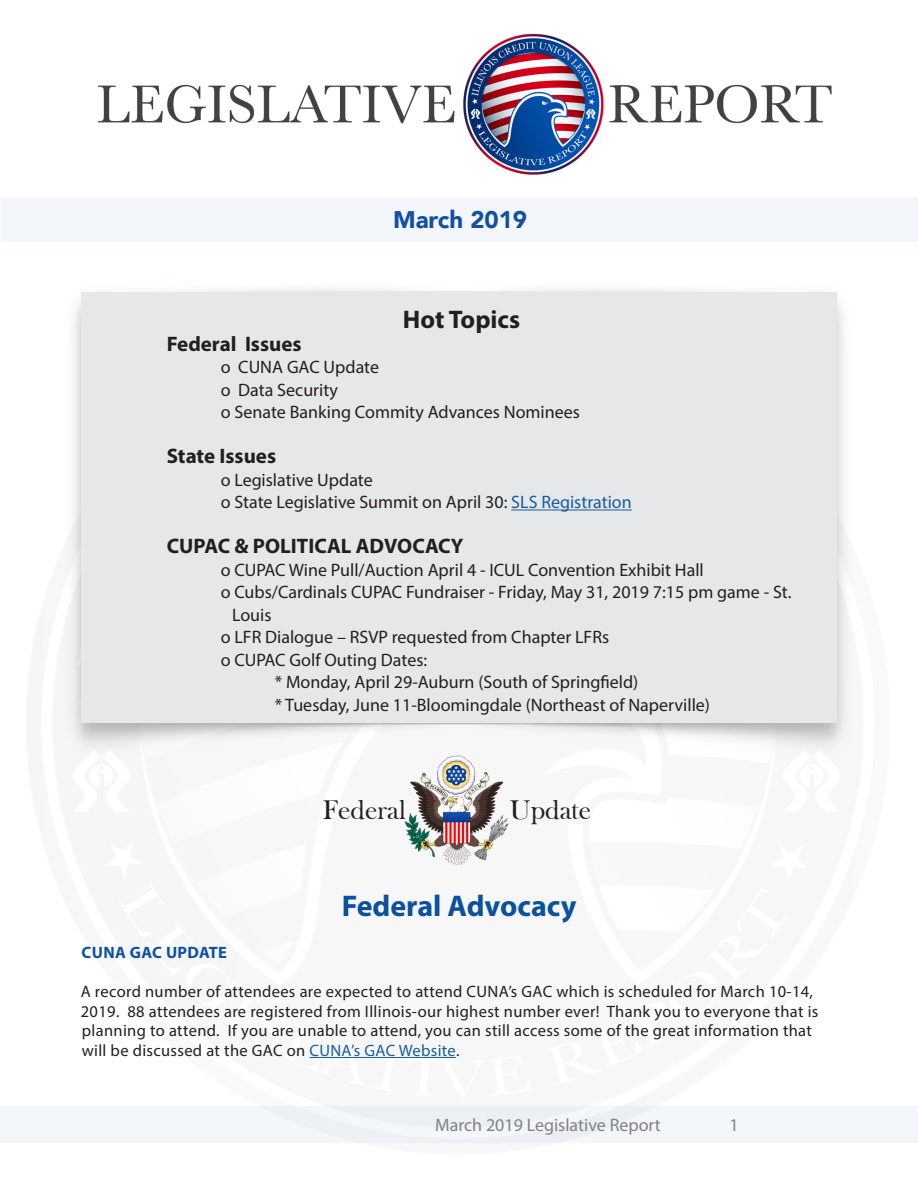
<style>
.page{position:relative;width:918px;height:1188px;background:#fff}
.page>*{position:absolute;margin:0;border:0;box-sizing:border-box;transform-origin:0 0}
.t1{font:700 30px "Myriad Pro";color:#0a51a0}
.t2{font:27.75px "Bask Old Face";color:#231f20}
.t3{font:700 25.5px "Myriad Pro";color:#231f20}
.t4{font:900 24px "Avenir";color:#1150a3}
.t5{font:700 21px "Myriad Pro";color:#231f20}
.t6{font:18px/22.5px "Myriad Pro";color:#231f20}
.t7{font:18px "Myriad Pro";color:#808285}
.t8{font:16.5px/19.5px "Myriad Pro";letter-spacing:.02em;color:#231f20}
.t9{font:700 16.5px "Myriad Pro";letter-spacing:.02em;color:#0e52a2}
.s1{color:#175d9e}
</style>
<div class="page">
<div style="left:0;top:1106px;width:918px;height:37px;background:#f3f6fa"></div>
<img style="left:98px;top:33px;width:734px;height:142px">
<div style="left:1px;top:197px;width:917px;height:45px;background:#f3f6fa"></div>
<div style="left:81px;top:292px;width:756px;height:431px;background:#e6e7e9"></div>
<hr style="left:511px;top:510px;width:121px;height:1px;background:#175d9e">
<hr style="left:310px;top:1057px;width:146px;height:1px;background:#175d9e">
<img style="left:400px;top:754px;width:114px;height:112px">
<p class="t4" style="left:393px;top:199px;width:136px">March 2019</p>
<p class="t3" style="left:403px;top:303px;width:119px">Hot Topics</p>
<p class="t5" style="left:167px;top:330px;width:136px">Federal Issues</p>
<p class="t6" style="left:221px;top:356px;width:160px">o CUNA GAC Update</p>
<p class="t6" style="left:221px;top:378px;width:119px">o Data Security</p>
<p class="t6" style="left:221px;top:401px;width:361px">o Senate Banking Commity Advances Nominees</p>
<p class="t5" style="left:167px;top:442px;width:111px">State Issues</p>
<p class="t6" style="left:221px;top:468px;width:154px">o Legislative Update</p>
<p class="t6" style="left:221px;top:491px;width:413px">o State Legislative Summit on April 30: <span class="s1">SLS Registration</span></p>
<p class="t5" style="left:167px;top:532px;width:298px">CUPAC &amp; POLITICAL ADVOCACY</p>
<p class="t6" style="left:221px;top:558px;width:485px">o CUPAC Wine Pull/Auction April 4 - ICUL Convention Exhibit Hall</p>
<p class="t6" style="left:232px;top:581px;width:561px;text-indent:-11px">o Cubs/Cardinals CUPAC Fundraiser - Friday, May 31, 2019 7:15 pm game - St.<br>Louis</p>
<p class="t6" style="left:221px;top:626px;width:390px">o LFR Dialogue – RSVP requested from Chapter LFRs</p>
<p class="t6" style="left:221px;top:648px;width:208px">o CUPAC Golf Outing Dates:</p>
<p class="t6" style="left:275px;top:671px;width:365px">* Monday, April 29-Auburn (South of Springfield)</p>
<p class="t6" style="left:275px;top:693px;width:437px">* Tuesday, June 11-Bloomingdale (Northeast of Naperville)</p>
<p class="t2" style="left:323px;top:794px;width:84px">Federal</p>
<p class="t2" style="left:510px;top:794px;width:83px">Update</p>
<p class="t1" style="left:342px;top:887px;width:236px">Federal Advocacy</p>
<p class="t9" style="left:82px;top:941px;width:147px">CUNA GAC UPDATE</p>
<p class="t8" style="left:81px;top:982px;width:739px">A record number of attendees are expected to attend CUNA’s GAC which is scheduled for March 10-14, 2019. 88 attendees are registered from Illinois-our highest number ever! Thank you to everyone that is planning to attend. If you are unable to attend, you can still access some of the great information that will be discussed at the GAC on <span class="s1">CUNA’s GAC Website</span>.</p>
<p class="t7" style="left:435px;top:1114px;width:227px">March 2019 Legislative Report</p>
<p class="t7" style="left:730px;top:1114px;width:11px">1</p>
</div>
